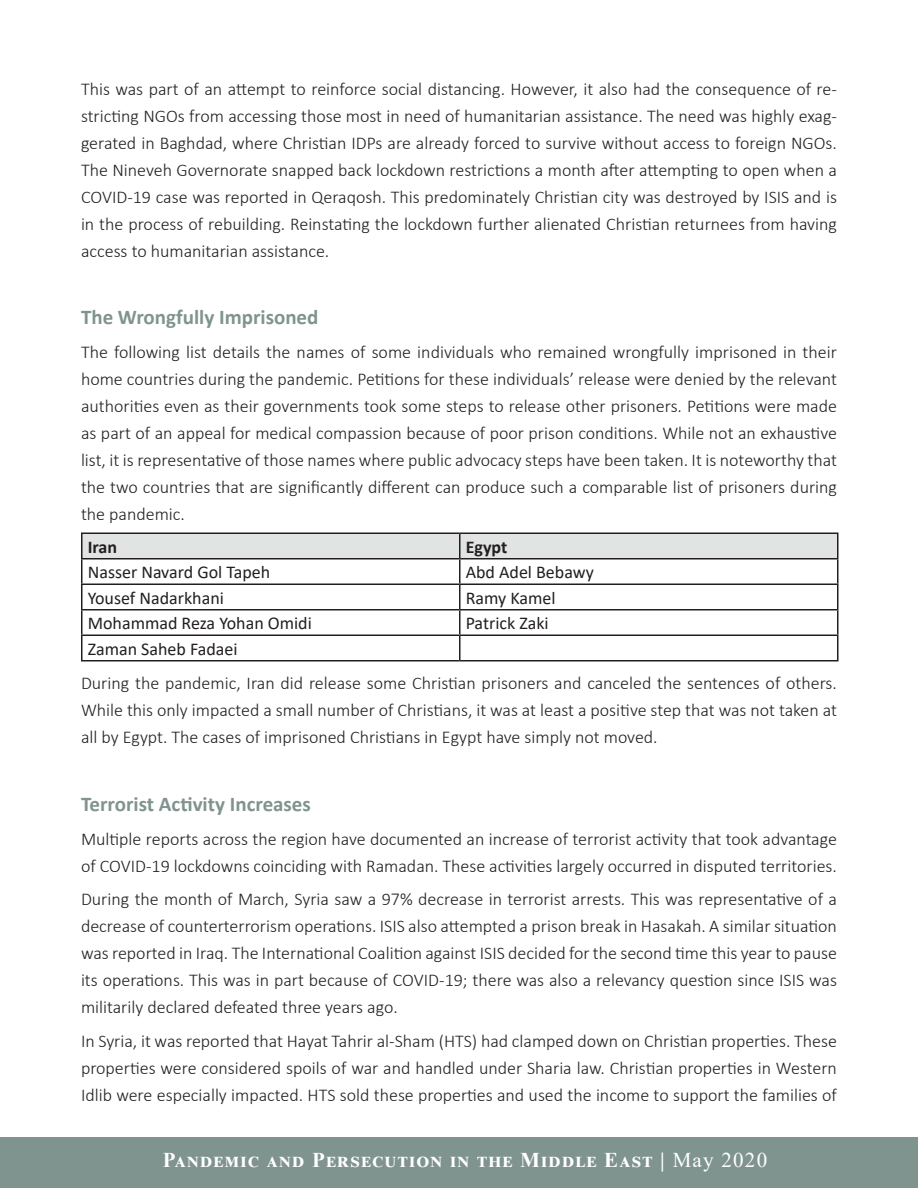
<style>
.page{position:relative;width:918px;height:1188px;background:#fff}
.page>*{position:absolute;margin:0;border:0;box-sizing:border-box;transform-origin:0 0}
.t1{font:700 21px "Calibri";color:#80948f}
.t2{font:700 21px "Times New Roman";letter-spacing:.06em;color:#fff}
.t3{font:300 18px/27px "Calibri";color:#231f20;text-align:justify}
.t4{font:18px "Calibri";color:#231f20}
.t5{font:700 18px "Calibri";color:#231f20}
.s1{font-weight:400}
</style>
<div class="page">
<div style="left:0;top:1138px;width:918px;height:50px;background:#80948f"></div>
<hr style="left:81px;top:532px;width:379px;height:2px;background:#231f20">
<hr style="left:460px;top:532px;width:378px;height:2px;background:#231f20">
<svg style="left:81px;top:533px;width:757px;height:127px"></svg>
<hr style="left:81px;top:660px;width:379px;height:2px;background:#231f20">
<hr style="left:460px;top:660px;width:378px;height:2px;background:#231f20">
<p class="t3" style="left:81px;top:75px;width:758px">This was part of an attempt to reinforce social distancing. However, it also had the consequence of re&shy;stricting NGOs from accessing those most in need of humanitarian assistance. The need was highly exag&shy;gerated in Baghdad, where Christian IDPs are already forced to survive without access to foreign NGOs.<br>The Nineveh Governorate snapped back lockdown restrictions a month after attempting to open when a COVID-19 case was reported in Qeraqosh. This predominately Christian city was destroyed by ISIS and is in the process of rebuilding. Reinstating the lockdown further alienated Christian returnees from having access to humanitarian assistance.</p>
<p class="t1" style="left:81px;top:302px;width:239px">The Wrongfully Imprisoned</p>
<p class="t3" style="left:81px;top:338px;width:758px">The following list details the names of some individuals who remained wrongfully imprisoned in their home countries during the pandemic. Petitions for these individuals’ release were denied by the relevant authorities even as their governments took some steps to release other prisoners. Petitions were made as part of an appeal for medical compassion because of poor prison conditions. While not an exhaustive list, it is representative of those names where public advocacy steps have been taken. It is noteworthy that the two countries that are significantly different can produce such a comparable list of prisoners during the pandemic.</p>
<p class="t5" style="left:88px;top:534px;width:31px">Iran</p>
<p class="t5" style="left:466px;top:534px;width:43px">Egypt</p>
<p class="t4" style="left:88px;top:560px;width:184px">Nasser Navard Gol Tapeh</p>
<p class="t4" style="left:466px;top:560px;width:130px">Abd Adel Bebawy</p>
<p class="t4" style="left:88px;top:585px;width:138px">Yousef Nadarkhani</p>
<p class="t4" style="left:466px;top:585px;width:91px">Ramy Kamel</p>
<p class="t4" style="left:88px;top:611px;width:226px">Mohammad Reza Yohan Omidi</p>
<p class="t4" style="left:466px;top:611px;width:84px">Patrick Zaki</p>
<p class="t4" style="left:88px;top:636px;width:151px">Zaman Saheb Fadaei</p>
<p class="t3" style="left:81px;top:670px;width:758px">During the pandemic, Iran did release some Christian prisoners and canceled the sentences of others.<br>While this only impacted a small number of Christians, it was at least a positive step that was not taken at all by Egypt. The cases of imprisoned Christians in Egypt have simply not moved.</p>
<p class="t1" style="left:81px;top:789px;width:231px">Terrorist Activity Increases</p>
<p class="t3" style="left:81px;top:825px;width:758px">Multiple reports across the region have documented an increase of terrorist activity that took advantage of COVID-19 lockdowns coinciding with Ramadan. These activities largely occurred in disputed territories.</p>
<p class="t3" style="left:81px;top:886px;width:758px">During the month of March, Syria saw a 97% decrease in terrorist arrests. This was representative of a decrease of counterterrorism operations. ISIS also attempted a prison break in Hasakah. A similar situation was reported in Iraq. The International Coalition against ISIS decided for the second time this year to pause its operations. This was in part because of COVID-19; there was also a relevancy question since ISIS was militarily declared defeated three years ago.</p>
<p class="t3" style="left:81px;top:1027px;width:758px">In Syria, it was reported that Hayat Tahrir al-Sham (HTS) had clamped down on Christian properties. These properties were considered spoils of war and handled under Sharia law. Christian properties in Western Idlib were especially impacted. HTS sold these properties and used the income to support the families of</p>
<p class="t2" style="left:163px;top:1144px;width:606px">Pandemic and Persecution in the Middle East | <span class="s1">May 2020</span></p>
</div>
